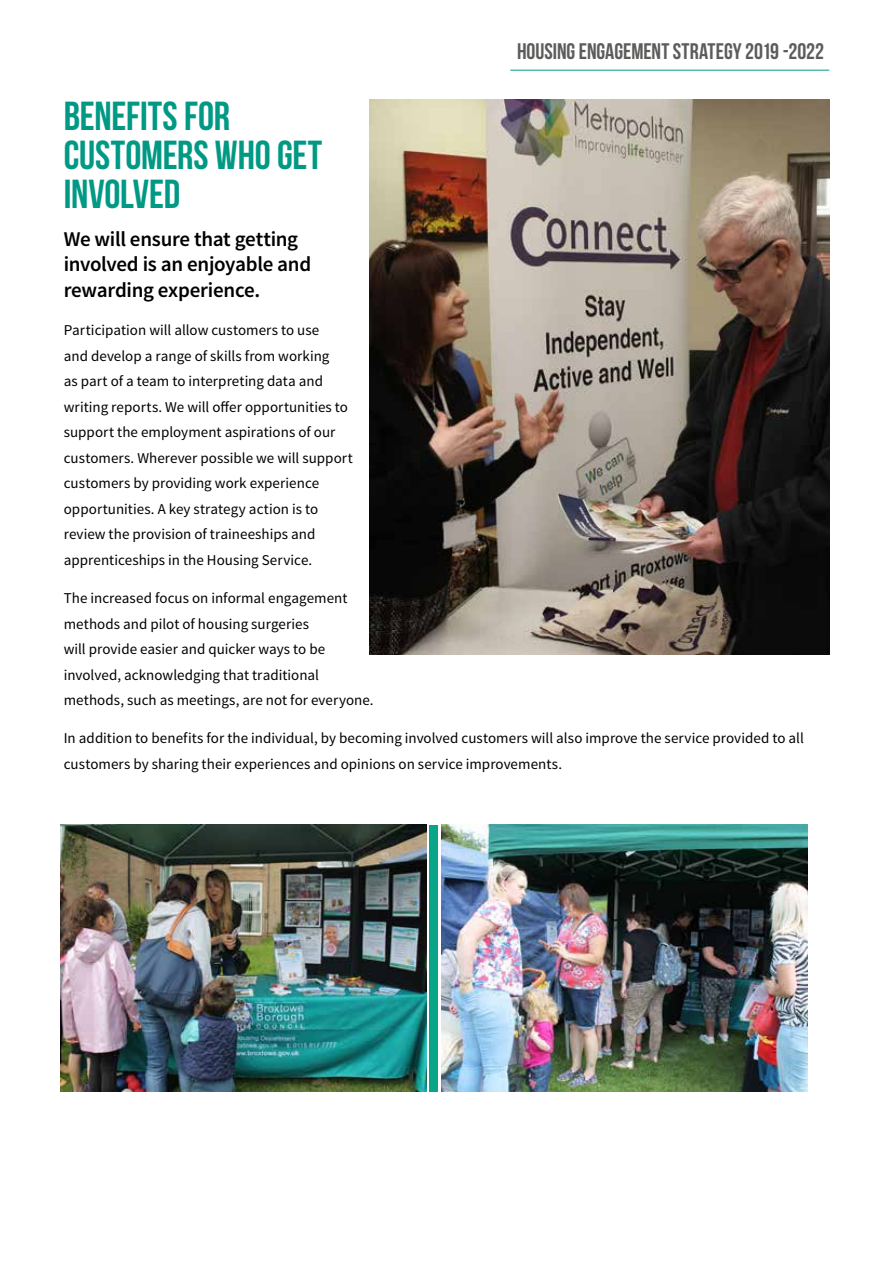
<style>
.page{position:relative;width:893px;height:1263px;background:#fff}
.page>*{position:absolute;margin:0;border:0;box-sizing:border-box;transform-origin:0 0}
._20_Content_gray_Beb{font:40.5px/39px "Bebas Neue";letter-spacing:-.005em;color:#009984}
._20_Content_gray_Beb-2{font:22.5px "Bebas Neue";letter-spacing:-.005em;color:#5c5c5b}
._8_Contents_gray_Tab{font:600 21px/25.3px "Source Sans Pro";letter-spacing:-.015em;color:#000}
._8_Contents_gray_Tab-2{font:15px/25.5px "Source Sans Pro";letter-spacing:.005em;color:#000}
</style>
<div class="page">
<img style="left:370px;top:100px;width:459px;height:555px">
<hr style="left:510px;top:70px;width:319px;height:1px;background:#009984">
<img style="left:61px;top:825px;width:365px;height:266px">
<img style="left:441px;top:825px;width:367px;height:266px">
<div style="left:429px;top:825px;width:9px;height:266px;background:#08a589"></div>
<p class="_20_Content_gray_Beb-2" style="left:517px;top:39px;width:308px">HOUSING ENGAGEMENT STRATEGY 2019 -2022</p>
<p class="_20_Content_gray_Beb" style="left:64px;top:96px;width:260px">BENEFITS FOR<br>CUSTOMERS WHO GET<br>INVOLVED</p>
<p class="_8_Contents_gray_Tab" style="left:64px;top:227px;width:249px">We will ensure that getting involved is an enjoyable and rewarding experience.</p>
<p class="_8_Contents_gray_Tab-2" style="left:64px;top:318px;width:291px">Participation will allow customers to use<br>and develop a range of skills from working<br>as part of a team to interpreting data and writing reports. We will offer opportunities to support the employment aspirations of our customers. Wherever possible we will support customers by providing work experience opportunities. A key strategy action is to review the provision of traineeships and apprenticeships in the Housing Service.</p>
<p class="_8_Contents_gray_Tab-2" style="left:64px;top:585px;width:311px">The increased focus on informal engagement methods and pilot of housing surgeries<br>will provide easier and quicker ways to be involved, acknowledging that traditional methods, such as meetings, are not for everyone.</p>
<p class="_8_Contents_gray_Tab-2" style="left:64px;top:726px;width:741px">In addition to benefits for the individual, by becoming involved customers will also improve the service provided to all customers by sharing their experiences and opinions on service improvements.</p>
</div>
